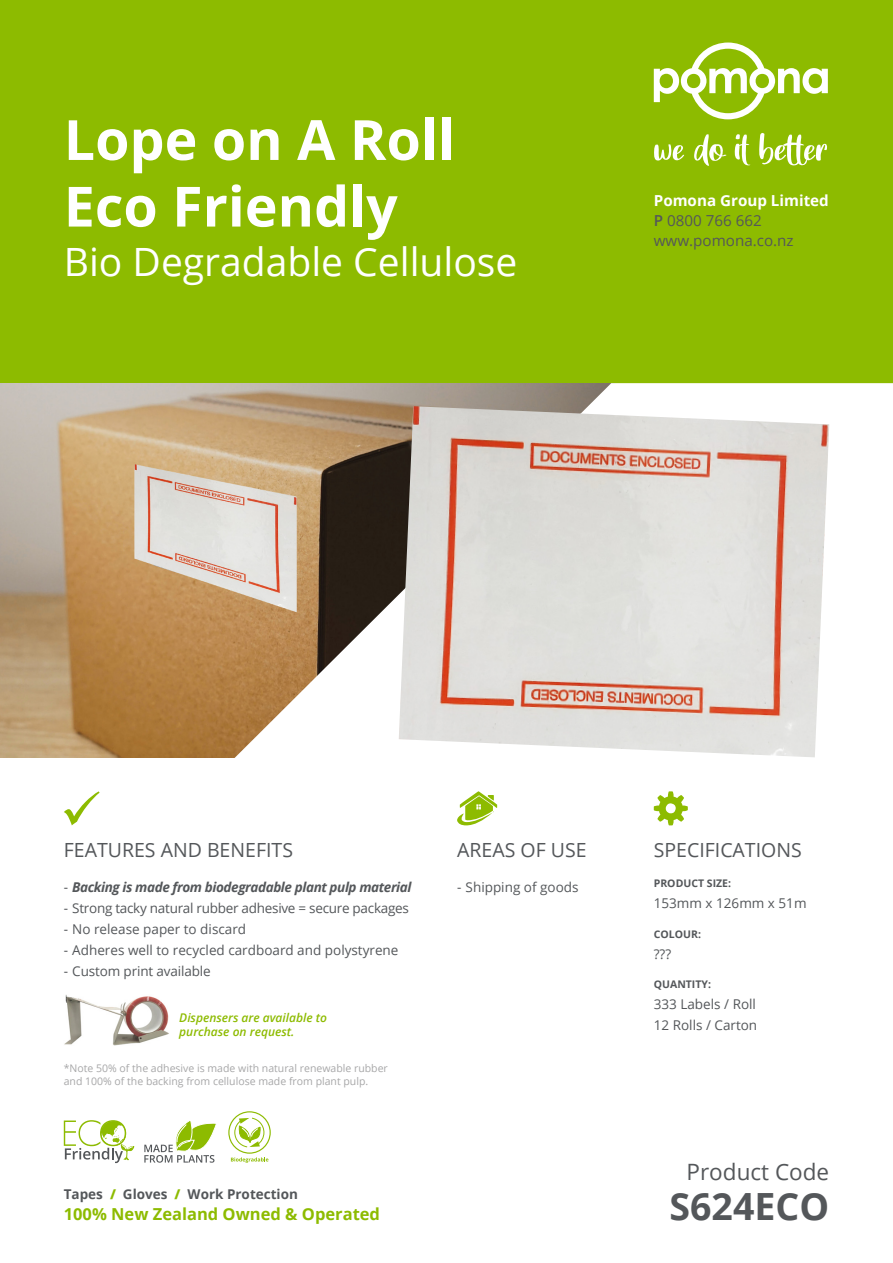
<style>
.page{position:relative;width:893px;height:1263px;background:#fff}
.page>*{position:absolute;margin:0;border:0;box-sizing:border-box;transform-origin:0 0}
.Large_Heading_Bold{font:700 55.5px "Open Sans";color:#fff}
.Large_Heading_Bold-2{font:39px "Open Sans";color:#fff}
.Code_Bold{font:700 37.5px "Open Sans";color:#54575a}
.Product_Code{font:22.5px "Open Sans";color:#54575a}
.Writing{font:19.5px "Open Sans";color:#54575a}
.Small_Heading{font:19.5px "Open Sans";color:#54575a}
.t1{font:700 16.5px "Open Sans";color:#8dbb00}
.t2{font:15.15px/20px "Open Sans";color:#54575a}
.Paragraph_Style_3{font:13.5px "Open Sans";color:#54575a}
.Paragraph_Style_3-2{font:italic 700 13.5px "Open Sans";letter-spacing:-.03em;color:#54575a}
.Paragraph_Style_3-3{font:13.5px "Open Sans";letter-spacing:-.02em;color:#54575a}
.t3{font:700 13.5px "Open Sans";color:#54575a}
.t4{font:italic 600 12px/14.4px "Open Sans";color:#8dbb00}
.Paragraph_Style_4{font:10.5px/12.6px "Open Sans";color:#a7a7a8}
.Paragraph_Style_3-4{font:700 10.5px "Open Sans";color:#54575a}
.s1{font-weight:700;color:#fff}
.s2{font-weight:600}
.s3{font-weight:400;font-style:normal}
.s4{font-weight:800;color:#8dbb00}
</style>
<div class="page">
<div style="left:0;top:0;width:893px;height:736px;background:#8dbb00"></div>
<svg style="left:654px;top:43px;width:174px;height:76px"></svg>
<svg style="left:654px;top:144px;width:30px;height:17px"></svg>
<svg style="left:694px;top:134px;width:33px;height:32px"></svg>
<svg style="left:735px;top:134px;width:15px;height:32px"></svg>
<svg style="left:759px;top:133px;width:68px;height:33px"></svg>
<img style="left:0;top:383px;width:227px;height:374px">
<svg style="left:654px;top:791px;width:34px;height:34px"></svg>
<svg style="left:64px;top:791px;width:36px;height:34px"></svg>
<svg style="left:457px;top:791px;width:40px;height:34px"></svg>
<svg style="left:227px;top:383px;width:666px;height:375px"></svg>
<img style="left:399px;top:406px;width:430px;height:351px">
<img style="left:64px;top:994px;width:105px;height:51px">
<svg style="left:64px;top:1120px;width:70px;height:43px"></svg>
<div style="left:228px;top:1111px;width:43px;height:43px;border:1px solid #8dbb00;border-radius:50%"></div>
<svg style="left:234px;top:1117px;width:31px;height:31px"></svg>
<svg style="left:231px;top:1157px;width:37px;height:6px"></svg>
<svg style="left:144px;top:1121px;width:73px;height:42px"></svg>
<p class="Large_Heading_Bold" style="left:64px;top:101px;width:392px">Lope on A Roll</p>
<p class="Large_Heading_Bold" style="left:64px;top:167px;width:335px">Eco Friendly</p>
<p class="Large_Heading_Bold-2" style="left:64px;top:235px;width:455px">Bio Degradable Cellulose</p>
<p class="t2" style="left:654px;top:190px;width:177px"><span class="s1">Pomona Group Limited<br></span><span class="s2">P</span> 0800 766 662 www.pomona.co.nz</p>
<p class="Small_Heading" style="left:64px;top:837px;width:231px">FEATURES AND BENEFITS</p>
<p class="Paragraph_Style_3-2" style="left:64px;top:877px;width:349px"><span class="s3">-</span> Backing is made from biodegradable plant pulp material</p>
<p class="Paragraph_Style_3-3" style="left:64px;top:899px;width:347px">- Strong tacky natural rubber adhesive = secure packages</p>
<p class="Paragraph_Style_3" style="left:64px;top:920px;width:184px">- No release paper to discard</p>
<p class="Paragraph_Style_3" style="left:64px;top:941px;width:336px">- Adheres well to recycled cardboard and polystyrene</p>
<p class="Paragraph_Style_3" style="left:64px;top:962px;width:149px">- Custom print available</p>
<p class="t4" style="left:179px;top:1010px;width:149px">Dispensers are available to purchase on request.</p>
<p class="Paragraph_Style_4" style="left:64px;top:1062px;width:326px">*Note 50% of the adhesive is made with natural renewable rubber and 100% of the backing from cellulose made from plant pulp.</p>
<p class="t3" style="left:64px;top:1185px;width:236px">Tapes <span class="s4">/</span> Gloves <span class="s4">/</span> Work Protection</p>
<p class="t1" style="left:64px;top:1203px;width:318px">100% New Zealand Owned &amp; Operated</p>
<p class="Writing" style="left:457px;top:837px;width:131px">AREAS OF USE</p>
<p class="Paragraph_Style_3" style="left:457px;top:878px;width:123px">- Shipping of goods</p>
<p class="Writing" style="left:654px;top:837px;width:150px">SPECIFICATIONS</p>
<p class="Paragraph_Style_3-4" style="left:654px;top:876px;width:79px">PRODUCT SIZE:</p>
<p class="Paragraph_Style_3" style="left:654px;top:894px;width:154px">153mm x 126mm x 51m</p>
<p class="Paragraph_Style_3-4" style="left:654px;top:926px;width:49px">COLOUR:</p>
<p class="Paragraph_Style_3" style="left:654px;top:944px;width:19px">???</p>
<p class="Paragraph_Style_3-4" style="left:654px;top:977px;width:59px">QUANTITY:</p>
<p class="Paragraph_Style_3" style="left:654px;top:995px;width:104px">333 Labels / Roll</p>
<p class="Paragraph_Style_3" style="left:654px;top:1016px;width:105px">12 Rolls / Carton</p>
<p class="Product_Code" style="left:687px;top:1156px;width:144px">Product Code</p>
<p class="Code_Bold" style="left:670px;top:1180px;width:161px">S624ECO</p>
</div>
